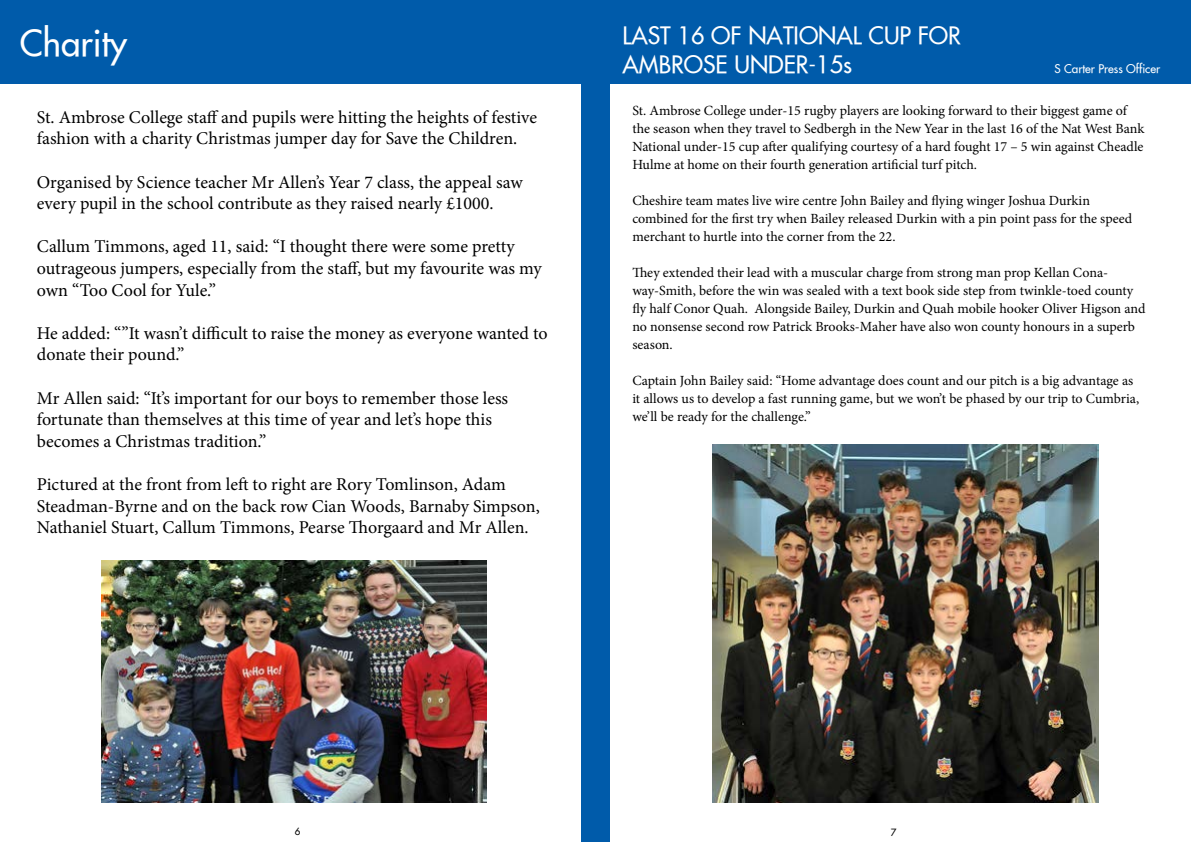
<style>
.page{position:relative;width:1191px;height:842px;background:#fff}
.page>*{position:absolute;margin:0;border:0;box-sizing:border-box;transform-origin:0 0}
.t1{font:36px "Fusi Normal";color:#fff}
.t2{font:24px/28.8px "Fusi Normal";color:#fff}
.t3{font:18px/21.6px "Minion Pro";letter-spacing:-.005em;color:#000}
.t4{font:14px/18px "Minion Pro";color:#000}
.t5{font:12px "Fusi Normal";color:#fff}
.t6{font:10px "Fusi Normal";color:#000}
</style>
<div class="page">
<div style="left:581px;top:0;width:28px;height:842px;background:#005baa"></div>
<div style="left:0;top:0;width:1191px;height:83px;background:#005baa"></div>
<img style="left:102px;top:561px;width:384px;height:241px">
<img style="left:712px;top:444px;width:386px;height:358px">
<h1 class="t1" style="left:20px;top:20px;width:109px">Charity</h1>
<p class="t3" style="left:37px;top:106px;width:502px">St. Ambrose College staff and pupils were hitting the heights of festive fashion with a charity Christmas jumper day for Save the Children.</p>
<p class="t3" style="left:37px;top:171px;width:487px">Organised by Science teacher Mr Allen’s Year 7 class, the appeal saw every pupil in the school contribute as they raised nearly £1000.</p>
<p class="t3" style="left:37px;top:236px;width:506px">Callum Timmons, aged 11, said: “I thought there were some pretty outrageous jumpers, especially from the staff, but my favourite was my own “Too Cool for Yule.”</p>
<p class="t3" style="left:37px;top:322px;width:512px">He added: “”It wasn’t difficult to raise the money as everyone wanted to donate their pound.”</p>
<p class="t3" style="left:37px;top:387px;width:473px">Mr Allen said: “It’s important for our boys to remember those less fortunate than themselves at this time of year and let’s hope this becomes a Christmas tradition.”</p>
<p class="t3" style="left:37px;top:473px;width:504px">Pictured at the front from left to right are Rory Tomlinson, Adam<br>Steadman-Byrne and on the back row Cian Woods, Barnaby Simpson,<br>Nathaniel Stuart, Callum Timmons, Pearse Thorgaard and Mr Allen.</p>
<h2 class="t2" style="left:622px;top:21px;width:340px">LAST 16 OF NATIONAL CUP FOR<br>AMBROSE UNDER-15s</h2>
<p class="t5" style="left:1054px;top:61px;width:107px">S Carter Press Officer</p>
<p class="t4" style="left:632px;top:102px;width:513px">St. Ambrose College under-15 rugby players are looking forward to their biggest game of the season when they travel to Sedbergh in the New Year in the last 16 of the Nat West Bank National under-15 cup after qualifying courtesy of a hard fought 17 – 5 win against Cheadle Hulme at home on their fourth generation artificial turf pitch.</p>
<p class="t4" style="left:632px;top:192px;width:501px">Cheshire team mates live wire centre John Bailey and flying winger Joshua Durkin combined for the first try when Bailey released Durkin with a pin point pass for the speed merchant to hurtle into the corner from the 22.</p>
<p class="t4" style="left:632px;top:264px;width:514px">They extended their lead with a muscular charge from strong man prop Kellan Cona&shy;way-Smith, before the win was sealed with a text book side step from twinkle-toed county fly half Conor Quah. Alongside Bailey, Durkin and Quah mobile hooker Oliver Higson and no nonsense second row Patrick Brooks-Maher have also won county honours in a superb season.</p>
<p class="t4" style="left:632px;top:372px;width:508px">Captain John Bailey said: “Home advantage does count and our pitch is a big advantage as it allows us to develop a fast running game, but we won’t be phased by our trip to Cumbria, we’ll be ready for the challenge.”</p>
<p class="t6" style="left:295px;top:825px;width:7px">6</p>
<p class="t6" style="left:890px;top:826px;width:7px">7</p>
</div>
